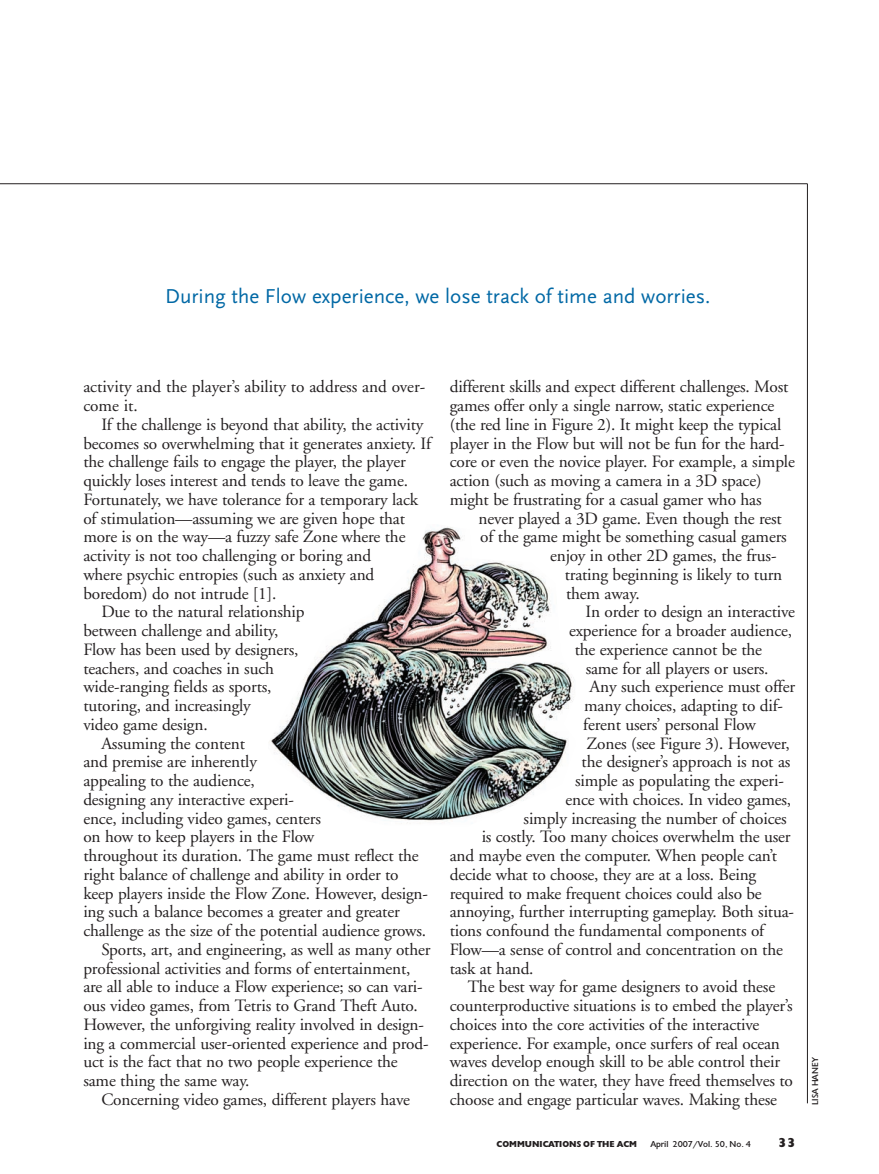
<style>
.page{position:relative;width:879px;height:1174px;background:#fff}
.page>*{position:absolute;margin:0;border:0;box-sizing:border-box;transform-origin:0 0}
.t1{font:21px "Scala Sans";color:#0068a5}
.t2{font:17.25px "Adobe Garamond";letter-spacing:-.01em;color:#231f20}
.t3{font:900 13.5px "Gill";color:#231f20}
.t4{font:900 9px "Gill";color:#231f20}
.t5{font:9px "Gill";color:#231f20}
.t6{font:9px "Gill";letter-spacing:.025em;color:#231f20}
</style>
<div class="page">
<hr style="left:0;top:183px;width:806px;height:1px;background:#231f20">
<hr style="left:806px;top:184px;width:1px;height:919px;background:#231f20">
<img style="left:269px;top:527px;width:305px;height:296px">
<p class="t1" style="left:165px;top:283px;width:546px">During the Flow experience, we lose track of time and worries.</p>
<p class="t2" style="left:83px;top:380px;width:343px">activity and the player’s ability to address and over-</p>
<p class="t2" style="left:83px;top:399px;width:56px">come it.</p>
<p class="t2" style="left:101px;top:417px;width:323px">If the challenge is beyond that ability, the activity</p>
<p class="t2" style="left:83px;top:436px;width:349px">becomes so overwhelming that it generates anxiety. If</p>
<p class="t2" style="left:83px;top:455px;width:324px">the challenge fails to engage the player, the player</p>
<p class="t2" style="left:83px;top:474px;width:326px">quickly loses interest and tends to leave the game.</p>
<p class="t2" style="left:83px;top:492px;width:336px">Fortunately, we have tolerance for a temporary lack</p>
<p class="t2" style="left:83px;top:511px;width:323px">of stimulation—assuming we are given hope that</p>
<p class="t2" style="left:83px;top:530px;width:323px">more is on the way—a fuzzy safe Zone where the</p>
<p class="t2" style="left:83px;top:549px;width:289px">activity is not too challenging or boring and</p>
<p class="t2" style="left:83px;top:567px;width:292px">where psychic entropies (such as anxiety and</p>
<p class="t2" style="left:83px;top:586px;width:194px">boredom) do not intrude [1].</p>
<p class="t2" style="left:101px;top:605px;width:204px">Due to the natural relationship</p>
<p class="t2" style="left:83px;top:624px;width:196px">between challenge and ability,</p>
<p class="t2" style="left:83px;top:642px;width:216px">Flow has been used by designers,</p>
<p class="t2" style="left:83px;top:661px;width:192px">teachers, and coaches in such</p>
<p class="t2" style="left:83px;top:680px;width:189px">wide-ranging fields as sports,</p>
<p class="t2" style="left:83px;top:699px;width:169px">tutoring, and increasingly</p>
<p class="t2" style="left:83px;top:717px;width:126px">video game design.</p>
<p class="t2" style="left:101px;top:736px;width:145px">Assuming the content</p>
<p class="t2" style="left:83px;top:755px;width:175px">and premise are inherently</p>
<p class="t2" style="left:83px;top:774px;width:173px">appealing to the audience,</p>
<p class="t2" style="left:83px;top:792px;width:212px">designing any interactive experi-</p>
<p class="t2" style="left:83px;top:811px;width:239px">ence, including video games, centers</p>
<p class="t2" style="left:83px;top:830px;width:232px">on how to keep players in the Flow</p>
<p class="t2" style="left:83px;top:849px;width:337px">throughout its duration. The game must reflect the</p>
<p class="t2" style="left:83px;top:867px;width:316px">right balance of challenge and ability in order to</p>
<p class="t2" style="left:83px;top:886px;width:346px">keep players inside the Flow Zone. However, design-</p>
<p class="t2" style="left:83px;top:905px;width:318px">ing such a balance becomes a greater and greater</p>
<p class="t2" style="left:83px;top:924px;width:344px">challenge as the size of the potential audience grows.</p>
<p class="t2" style="left:101px;top:942px;width:330px">Sports, art, and engineering, as well as many other</p>
<p class="t2" style="left:83px;top:961px;width:328px">professional activities and forms of entertainment,</p>
<p class="t2" style="left:83px;top:980px;width:340px">are all able to induce a Flow experience; so can vari-</p>
<p class="t2" style="left:83px;top:999px;width:336px">ous video games, from Tetris to Grand Theft Auto.</p>
<p class="t2" style="left:83px;top:1017px;width:342px">However, the unforgiving reality involved in design-</p>
<p class="t2" style="left:83px;top:1036px;width:346px">ing a commercial user-oriented experience and prod-</p>
<p class="t2" style="left:83px;top:1055px;width:316px">uct is the fact that no two people experience the</p>
<p class="t2" style="left:83px;top:1074px;width:168px">same thing the same way.</p>
<p class="t2" style="left:101px;top:1092px;width:310px">Concerning video games, different players have</p>
<p class="t2" style="left:449px;top:380px;width:340px">different skills and expect different challenges. Most</p>
<p class="t2" style="left:449px;top:399px;width:326px">games offer only a single narrow, static experience</p>
<p class="t2" style="left:449px;top:417px;width:333px">(the red line in Figure 2). It might keep the typical</p>
<p class="t2" style="left:449px;top:436px;width:336px">player in the Flow but will not be fun for the hard-</p>
<p class="t2" style="left:449px;top:455px;width:346px">core or even the novice player. For example, a simple</p>
<p class="t2" style="left:449px;top:474px;width:313px">action (such as moving a camera in a 3D space)</p>
<p class="t2" style="left:449px;top:492px;width:313px">might be frustrating for a casual gamer who has</p>
<p class="t2" style="left:478px;top:511px;width:304px">never played a 3D game. Even though the rest</p>
<p class="t2" style="left:480px;top:530px;width:308px">of the game might be something casual gamers</p>
<p class="t2" style="left:550px;top:549px;width:228px">enjoy in other 2D games, the frus-</p>
<p class="t2" style="left:564px;top:567px;width:219px">trating beginning is likely to turn</p>
<p class="t2" style="left:566px;top:586px;width:75px">them away.</p>
<p class="t2" style="left:585px;top:605px;width:211px">In order to design an interactive</p>
<p class="t2" style="left:568px;top:624px;width:224px">experience for a broader audience,</p>
<p class="t2" style="left:574px;top:642px;width:189px">the experience cannot be the</p>
<p class="t2" style="left:585px;top:661px;width:184px">same for all players or users.</p>
<p class="t2" style="left:589px;top:680px;width:207px">Any such experience must offer</p>
<p class="t2" style="left:584px;top:699px;width:200px">many choices, adapting to dif-</p>
<p class="t2" style="left:583px;top:717px;width:174px">ferent users’ personal Flow</p>
<p class="t2" style="left:586px;top:736px;width:204px">Zones (see Figure 3). However,</p>
<p class="t2" style="left:581px;top:755px;width:210px">the designer’s approach is not as</p>
<p class="t2" style="left:575px;top:774px;width:210px">simple as populating the experi-</p>
<p class="t2" style="left:565px;top:792px;width:227px">ence with choices. In video games,</p>
<p class="t2" style="left:523px;top:811px;width:264px">simply increasing the number of choices</p>
<p class="t2" style="left:481px;top:830px;width:310px">is costly. Too many choices overwhelm the user</p>
<p class="t2" style="left:449px;top:849px;width:329px">and maybe even the computer. When people can’t</p>
<p class="t2" style="left:449px;top:867px;width:308px">decide what to choose, they are at a loss. Being</p>
<p class="t2" style="left:449px;top:886px;width:313px">required to make frequent choices could also be</p>
<p class="t2" style="left:449px;top:905px;width:345px">annoying, further interrupting gameplay. Both situa-</p>
<p class="t2" style="left:449px;top:924px;width:316px">tions confound the fundamental components of</p>
<p class="t2" style="left:449px;top:942px;width:334px">Flow—a sense of control and concentration on the</p>
<p class="t2" style="left:449px;top:961px;width:85px">task at hand.</p>
<p class="t2" style="left:467px;top:980px;width:309px">The best way for game designers to avoid these</p>
<p class="t2" style="left:449px;top:999px;width:344px">counterproductive situations is to embed the player’s</p>
<p class="t2" style="left:449px;top:1017px;width:311px">choices into the core activities of the interactive</p>
<p class="t2" style="left:449px;top:1036px;width:331px">experience. For example, once surfers of real ocean</p>
<p class="t2" style="left:449px;top:1055px;width:332px">waves develop enough skill to be able control their</p>
<p class="t2" style="left:449px;top:1074px;width:344px">direction on the water, they have freed themselves to</p>
<p class="t2" style="left:449px;top:1092px;width:329px">choose and engage particular waves. Making these</p>
<p class="t4" style="left:496px;top:1141px;width:142px">COMMUNICATIONS OF THE ACM</p>
<p class="t5" style="left:650px;top:1141px;width:102px">April 2007/Vol. 50, No. 4</p>
<p class="t3" style="left:777px;top:1138px;width:19px">33</p>
<p class="t6" style="left:811px;top:1105px;width:49px;rotate:-90deg">LISA HANEY</p>
</div>
